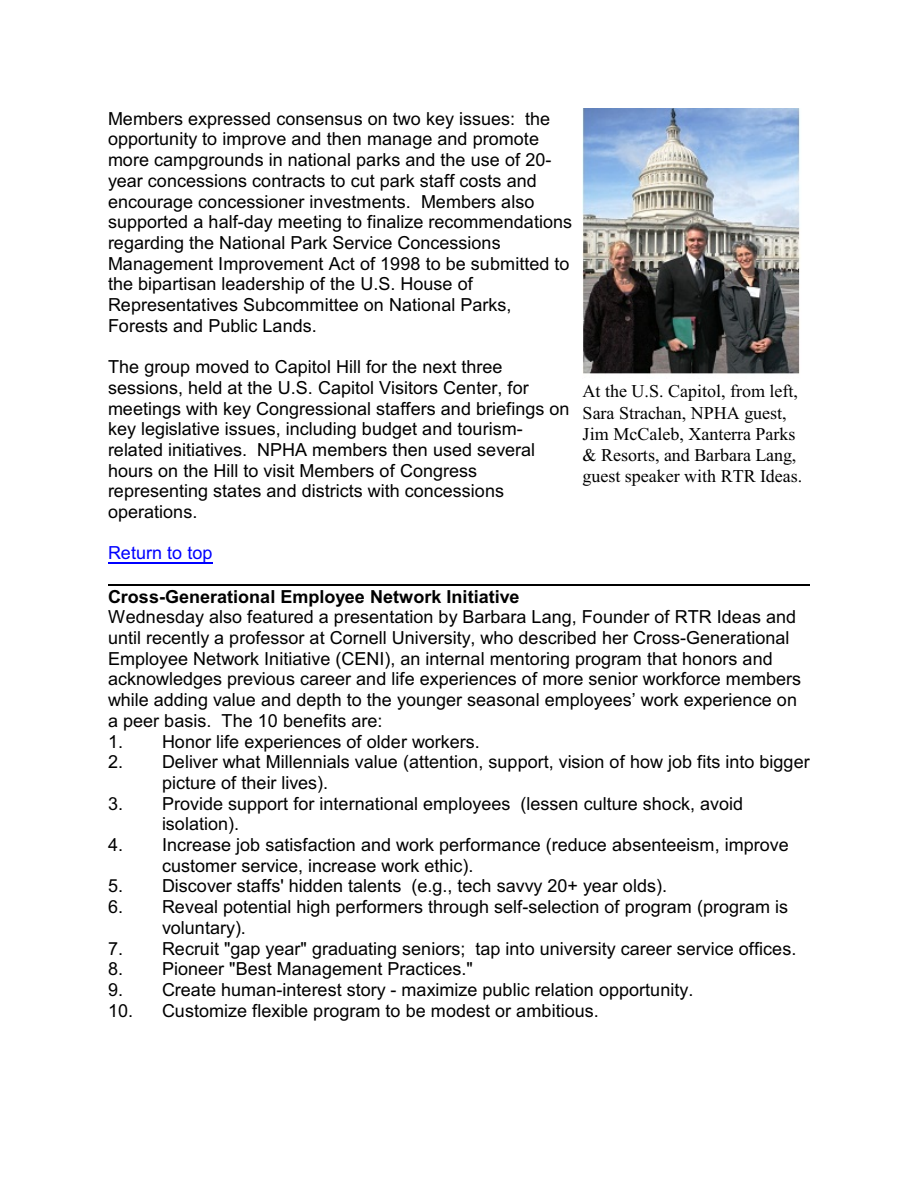
<style>
.page{position:relative;width:918px;height:1188px;background:#fff}
.page>*{position:absolute;margin:0;border:0;box-sizing:border-box;transform-origin:0 0}
.t1{font:18px/20.7px "Arial";color:#000}
.t2{font:18px/21.3px "Times New Roman";color:#000}
.t3{font:700 18px "Arial";color:#000}
.t4{font:18px "Arial";color:#00f}
</style>
<div class="page">
<hr style="left:108px;top:562px;width:105px;height:1px;background:#00f">
<hr style="left:108px;top:584px;width:702px;height:1px;background:#000">
<img style="left:583px;top:109px;width:217px;height:265px">
<p class="t1" style="left:108px;top:110px;width:466px">Members expressed consensus on two key issues: the opportunity to improve and then manage and promote more campgrounds in national parks and the use of 20- year concessions contracts to cut park staff costs and encourage concessioner investments. Members also supported a half-day meeting to finalize recommendations regarding the National Park Service Concessions Management Improvement Act of 1998 to be submitted to the bipartisan leadership of the U.S. House of Representatives Subcommittee on National Parks, Forests and Public Lands.</p>
<p class="t1" style="left:108px;top:358px;width:463px">The group moved to Capitol Hill for the next three sessions, held at the U.S. Capitol Visitors Center, for meetings with key Congressional staffers and briefings on key legislative issues, including budget and tourism&shy;related initiatives. NPHA members then used several hours on the Hill to visit Members of Congress representing states and districts with concessions operations.</p>
<p class="t4" style="left:108px;top:546px;width:106px">Return to top</p>
<p class="t3" style="left:108px;top:590px;width:413px">Cross-Generational Employee Network Initiative</p>
<p class="t1" style="left:108px;top:608px;width:695px">Wednesday also featured a presentation by Barbara Lang, Founder of RTR Ideas and until recently a professor at Cornell University, who described her Cross-Generational Employee Network Initiative (CENI), an internal mentoring program that honors and acknowledges previous career and life experiences of more senior workforce members while adding value and depth to the younger seasonal employees’ work experience on a peer basis. The 10 benefits are:</p>
<p class="t1" style="left:108px;top:733px;width:373px">1. Honor life experiences of older workers.</p>
<p class="t1" style="left:162px;top:753px;width:649px;text-indent:-54px">2. Deliver what Millennials value (attention, support, vision of how job fits into bigger picture of their lives).</p>
<p class="t1" style="left:162px;top:795px;width:583px;text-indent:-54px">3. Provide support for international employees (lessen culture shock, avoid isolation).</p>
<p class="t1" style="left:162px;top:836px;width:628px;text-indent:-54px">4. Increase job satisfaction and work performance (reduce absenteeism, improve customer service, increase work ethic).</p>
<p class="t1" style="left:108px;top:877px;width:561px">5. Discover staffs' hidden talents (e.g., tech savvy 20+ year olds).</p>
<p class="t1" style="left:162px;top:898px;width:628px;text-indent:-54px">6. Reveal potential high performers through self-selection of program (program is voluntary).</p>
<p class="t1" style="left:108px;top:940px;width:690px">7. Recruit "gap year" graduating seniors; tap into university career service offices.</p>
<p class="t1" style="left:108px;top:960px;width:367px">8. Pioneer "Best Management Practices."</p>
<p class="t1" style="left:108px;top:981px;width:587px">9. Create human-interest story - maximize public relation opportunity.</p>
<p class="t1" style="left:108px;top:1002px;width:492px">10. Customize flexible program to be modest or ambitious.</p>
<p class="t2" style="left:583px;top:382px;width:221px">At the U.S. Capitol, from left,<br>Sara Strachan, NPHA guest,<br>Jim McCaleb, Xanterra Parks &amp; Resorts, and Barbara Lang, guest speaker with RTR Ideas.</p>
</div>
